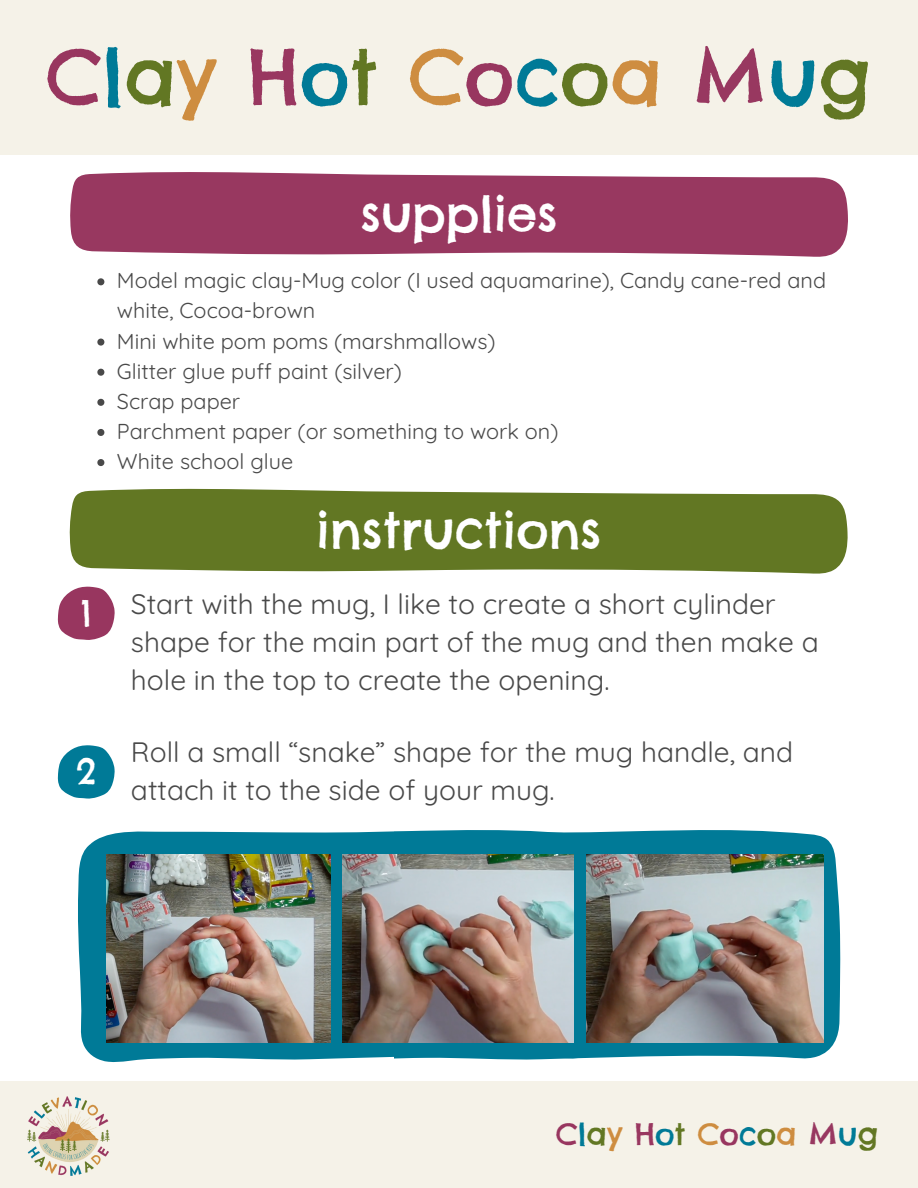
<style>
.page{position:relative;width:918px;height:1188px;background:#fff}
.page>*{position:absolute;margin:0;border:0;box-sizing:border-box;transform-origin:0 0}
.t1{font:76.8px "Chelsea Market";color:#007a97}
.t2{font:49.65px "Chelsea Market";color:#fff}
.t3{font:47.85px "Chelsea Market";color:#fff}
.t4{font:35.4px "Chelsea Market";color:#fff}
.t5{font:30px "Chelsea Market";color:#007a97}
.t6{font:28.05px/38.2px "Quicksand";color:#494949}
.t7{font:21.6px/30.2px "Quicksand";color:#494949}
.s1{color:#98365f}
.s2{color:#627723}
.s3{color:#ce8d40}
.s4{color:#993760}
.s5{color:#983860}
.s6{color:#007b97}
.s7{color:#637724}
</style>
<div class="page">
<div style="left:0;top:0;width:918px;height:155px;background:#f5f2e8"></div>
<div style="left:0;top:1082px;width:918px;height:106px;background:#f5f2e8"></div>
<img style="left:27px;top:1096px;width:83px;height:80px">
<svg style="left:69px;top:488px;width:779px;height:86px;background:#708337"></svg>
<svg style="left:58px;top:586px;width:56px;height:54px"></svg>
<svg style="left:58px;top:745px;width:57px;height:54px"></svg>
<svg style="left:608px;top:830px;width:232px;height:229px;background:#228aa2"></svg>
<svg style="left:78px;top:830px;width:530px;height:233px;background:#2289a1"></svg>
<img style="left:106px;top:855px;width:224px;height:187px">
<img style="left:586px;top:855px;width:238px;height:187px">
<img style="left:343px;top:855px;width:231px;height:187px">
<svg style="left:70px;top:172px;width:778px;height:85px;background:#a0486d"></svg>
<svg style="left:97px;top:278px;width:7px;height:7px"></svg>
<svg style="left:97px;top:339px;width:7px;height:7px"></svg>
<svg style="left:97px;top:369px;width:7px;height:7px"></svg>
<svg style="left:97px;top:399px;width:7px;height:7px"></svg>
<svg style="left:97px;top:429px;width:7px;height:7px"></svg>
<svg style="left:97px;top:459px;width:7px;height:7px"></svg>
<p class="t1" style="left:47px;top:28px;width:825px"><span class="s1">C</span>l<span class="s2">a</span><span class="s3">y</span> <span class="s4">H</span>o<span class="s2">t</span> <span class="s3">C</span><span class="s1">o</span>c<span class="s2">o</span><span class="s3">a</span> <span class="s5">M</span><span class="s6">u</span><span class="s7">g</span></p>
<p class="t4" style="left:81px;top:591px;width:11px">1</p>
<p class="t4" style="left:76px;top:749px;width:22px">2</p>
<p class="t3" style="left:360px;top:183px;width:199px">supplies</p>
<p class="t7" style="left:117px;top:265px;width:711px">Model magic clay-Mug color (I used aquamarine), Candy cane-red and white, Cocoa-brown</p>
<p class="t7" style="left:117px;top:325px;width:380px">Mini white pom poms (marshmallows)</p>
<p class="t7" style="left:117px;top:356px;width:287px">Glitter glue puff paint (silver)</p>
<p class="t7" style="left:117px;top:386px;width:125px">Scrap paper</p>
<p class="t7" style="left:117px;top:416px;width:443px">Parchment paper (or something to work on)</p>
<p class="t7" style="left:117px;top:446px;width:178px">White school glue</p>
<p class="t2" style="left:316px;top:499px;width:287px">instructions</p>
<p class="t6" style="left:131px;top:584px;width:689px">Start with the mug, I like to create a short cylinder shape for the main part of the mug and then make a hole in the top to create the opening.</p>
<p class="t6" style="left:131px;top:732px;width:664px">Roll a small “snake” shape for the mug handle, and attach it to the side of your mug.</p>
<p class="t5" style="left:556px;top:1115px;width:323px"><span class="s1">C</span>l<span class="s2">a</span><span class="s3">y</span> <span class="s4">H</span>o<span class="s2">t</span> <span class="s3">C</span><span class="s1">o</span>c<span class="s2">o</span><span class="s3">a</span> <span class="s5">M</span><span class="s6">u</span><span class="s7">g</span></p>
</div>
